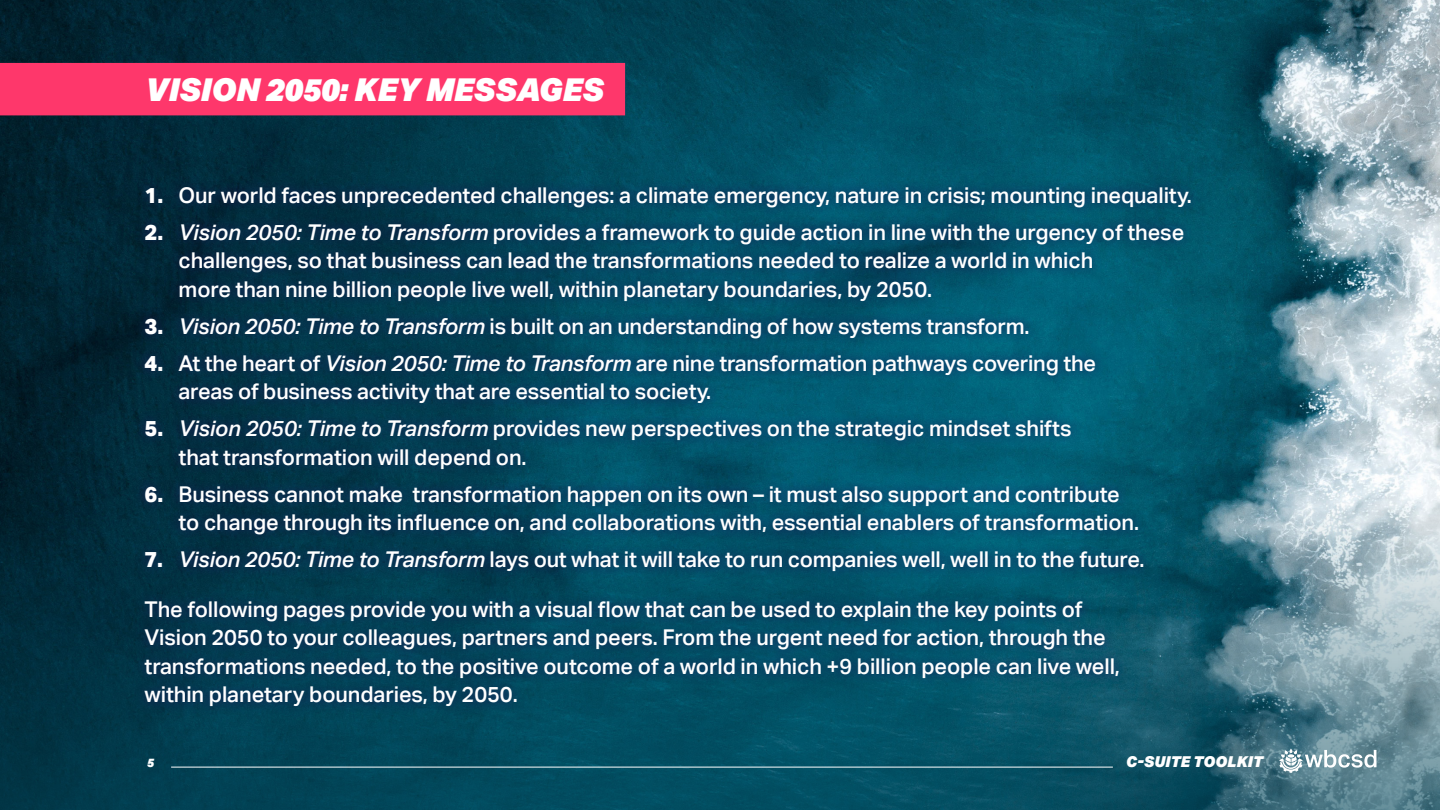
<style>
.page{position:relative;width:1440px;height:810px;background:#fff}
.page>*{position:absolute;margin:0;border:0;box-sizing:border-box;transform-origin:0 0}
.t1{font:italic 900 31.5px "Aktiv Grotesk";letter-spacing:-.01em;color:#fff}
.t2{font:500 21.75px/28.5px "Aktiv Grotesk";letter-spacing:-.005em;color:#fff}
.t3{font:italic 900 15px "Aktiv Grotesk";color:#fff}
.t4{font:italic 900 12px "Aktiv Grotesk";color:#fff}
.s1{font-weight:800}
.s2{font-style:italic}
</style>
<div class="page">
<img style="left:0;top:0;width:1440px;height:502px">
<div style="left:0;top:63px;width:625px;height:52px;background:#fe376b"></div>
<svg style="left:0;top:502px;width:1440px;height:308px;background:#285e6e"></svg>
<div style="left:134px;top:176px;width:1067px;height:541px;background:#1b1a5b;opacity:.9"></div>
<hr style="left:171px;top:767px;width:942px;height:1px;background:#fff">
<svg style="left:1279px;top:749px;width:97px;height:24px"></svg>
<p class="t1" style="left:145px;top:69px;width:460px">VISION 2050: KEY MESSAGES</p>
<p class="t2" style="left:145px;top:180px;width:1049px"><span class="s1">1.</span> Our world faces unprecedented challenges: a climate emergency, nature in crisis; mounting inequality.</p>
<p class="t2" style="left:179px;top:217px;width:1007px;text-indent:-34px"><span class="s1">2.</span> <span class="s2">Vision 2050: Time to Transform</span> provides a framework to guide action in line with the urgency of these challenges, so that business can lead the transformations needed to realize a world in which<br>more than nine billion people live well, within planetary boundaries, by 2050.</p>
<p class="t2" style="left:145px;top:311px;width:886px"><span class="s1">3.</span> <span class="s2">Vision 2050: Time to Transform</span> is built on an understanding of how systems transform.</p>
<p class="t2" style="left:179px;top:348px;width:919px;text-indent:-34px"><span class="s1">4.</span> At the heart of <span class="s2">Vision 2050: Time to Transform</span> are nine transformation pathways covering the areas of business activity that are essential to society.</p>
<p class="t2" style="left:179px;top:414px;width:895px;text-indent:-34px"><span class="s1">5.</span> <span class="s2">Vision 2050: Time to Transform</span> provides new perspectives on the strategic mindset shifts that transformation will depend on.</p>
<p class="t2" style="left:179px;top:479px;width:962px;text-indent:-34px"><span class="s1">6.</span> Business cannot make transformation happen on its own – it must also support and contribute to change through its influence on, and collaborations with, essential enablers of transformation.</p>
<p class="t2" style="left:145px;top:545px;width:1001px"><span class="s1">7.</span> <span class="s2">Vision 2050: Time to Transform</span> lays out what it will take to run companies well, well in to the future.</p>
<p class="t2" style="left:145px;top:595px;width:977px">The following pages provide you with a visual flow that can be used to explain the key points of Vision 2050 to your colleagues, partners and peers. From the urgent need for action, through the transformations needed, to the positive outcome of a world in which +9 billion people can live well, within planetary boundaries, by 2050.</p>
<p class="t4" style="left:147px;top:755px;width:9px">5</p>
<p class="t3" style="left:1126px;top:752px;width:139px">C-SUITE TOOLKIT</p>
</div>
